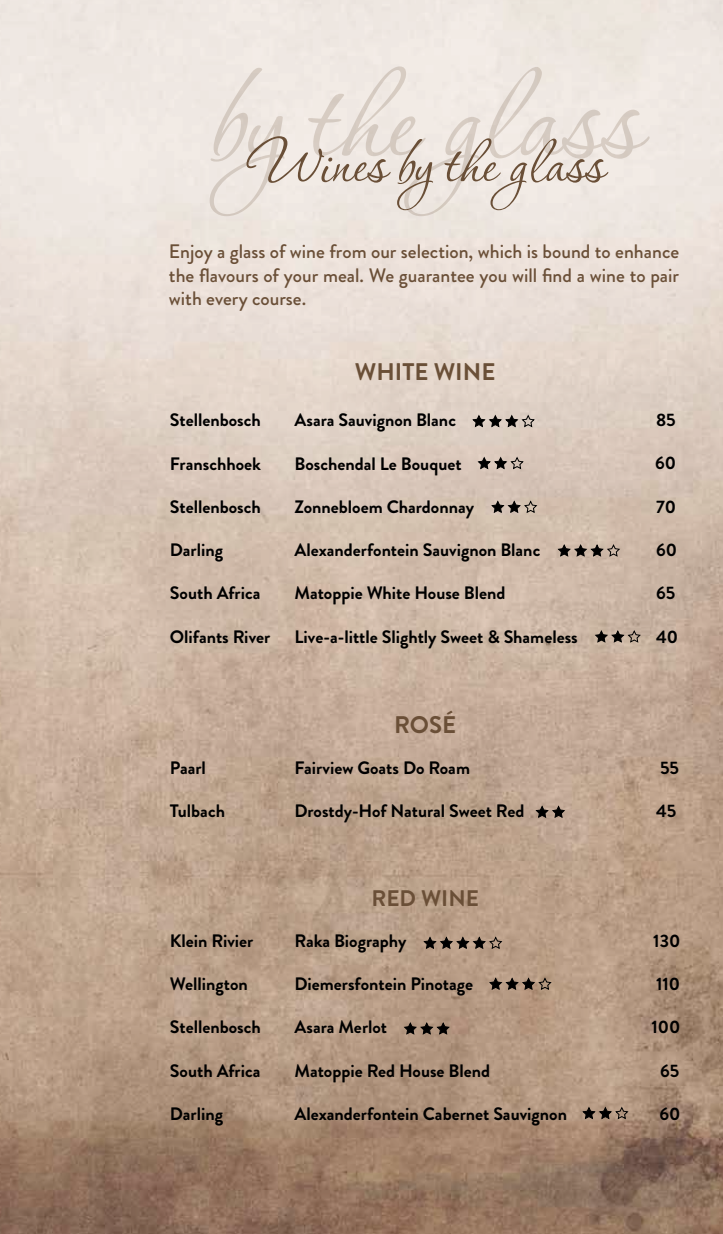
<style>
.page{position:relative;width:723px;height:1234px;background:#fff}
.page>*{position:absolute;margin:0;border:0;box-sizing:border-box;transform-origin:0 0}
.t1{font:150px "P22 Corinthia";color:#6a4f37}
.t2{font:72px "P22 Corinthia";color:#6a4f37}
.t3{font:700 24px "Brandon Grotesque";color:#6a4f37}
.t4{font:700 22.5px "Brandon Grotesque";color:#6a4f37}
.t5{font:500 19.5px/23.4px "Brandon Grotesque";color:#6a4f37;text-align:justify}
.t6{font:700 18px "Brandon Grotesque";color:#000}
</style>
<div class="page">
<img style="left:0;top:0;width:723px;height:1233px">
<svg style="left:403px;top:1021px;width:47px;height:13px"></svg>
<svg style="left:582px;top:1106px;width:47px;height:13px"></svg>
<svg style="left:477px;top:456px;width:47px;height:13px"></svg>
<svg style="left:594px;top:630px;width:47px;height:13px"></svg>
<svg style="left:488px;top:977px;width:64px;height:13px"></svg>
<svg style="left:535px;top:805px;width:31px;height:13px"></svg>
<svg style="left:472px;top:414px;width:63px;height:14px"></svg>
<svg style="left:557px;top:544px;width:64px;height:13px"></svg>
<svg style="left:423px;top:936px;width:80px;height:13px"></svg>
<svg style="left:490px;top:500px;width:48px;height:13px"></svg>
<h1 class="t1" style="left:208px;top:43px;width:433px">by the glass</h1>
<h2 class="t2" style="left:247px;top:127px;width:358px">Wines by the glass</h2>
<p class="t5" style="left:169px;top:240px;width:512px">Enjoy a glass of wine from our selection, which is bound to enhance the flavours of your meal. We guarantee you will find a wine to pair with every course.</p>
<h3 class="t3" style="left:355px;top:354px;width:142px">WHITE WINE</h3>
<p class="t6" style="left:170px;top:407px;width:92px">Stellenbosch</p>
<p class="t6" style="left:294px;top:407px;width:163px">Asara Sauvignon Blanc</p>
<p class="t6" style="left:656px;top:407px;width:21px">85</p>
<p class="t6" style="left:170px;top:451px;width:92px">Franschhoek</p>
<p class="t6" style="left:294px;top:451px;width:169px">Boschendal Le Bouquet</p>
<p class="t6" style="left:170px;top:494px;width:92px">Stellenbosch</p>
<p class="t6" style="left:294px;top:494px;width:181px">Zonnebloem Chardonnay</p>
<p class="t6" style="left:656px;top:494px;width:21px">70</p>
<p class="t6" style="left:170px;top:537px;width:55px">Darling</p>
<p class="t6" style="left:294px;top:537px;width:247px">Alexanderfontein Sauvignon Blanc</p>
<p class="t6" style="left:656px;top:537px;width:22px">60</p>
<p class="t6" style="left:170px;top:580px;width:92px">South Africa</p>
<p class="t6" style="left:294px;top:580px;width:212px">Matoppie White House Blend</p>
<p class="t6" style="left:656px;top:580px;width:21px">65</p>
<p class="t6" style="left:170px;top:623px;width:102px">Olifants River</p>
<p class="t6" style="left:294px;top:623px;width:285px">Live-a-little Slightly Sweet &amp; Shameless</p>
<p class="t6" style="left:656px;top:623px;width:24px">40</p>
<p class="t6" style="left:655px;top:450px;width:22px">60</p>
<h3 class="t3" style="left:394px;top:707px;width:64px">ROSÉ</h3>
<p class="t6" style="left:170px;top:755px;width:37px">Paarl</p>
<p class="t6" style="left:294px;top:755px;width:177px">Fairview Goats Do Roam</p>
<p class="t6" style="left:660px;top:755px;width:21px">55</p>
<p class="t6" style="left:170px;top:798px;width:57px">Tulbach</p>
<p class="t6" style="left:294px;top:798px;width:231px">Drostdy-Hof Natural Sweet Red</p>
<p class="t6" style="left:656px;top:798px;width:22px">45</p>
<p class="t4" style="left:371px;top:881px;width:109px">RED WINE</p>
<p class="t6" style="left:170px;top:928px;width:85px">Klein Rivier</p>
<p class="t6" style="left:294px;top:928px;width:113px">Raka Biography</p>
<p class="t6" style="left:653px;top:928px;width:29px">130</p>
<p class="t6" style="left:170px;top:971px;width:79px">Wellington</p>
<p class="t6" style="left:294px;top:971px;width:180px">Diemersfontein Pinotage</p>
<p class="t6" style="left:656px;top:971px;width:26px">110</p>
<p class="t6" style="left:170px;top:1014px;width:92px">Stellenbosch</p>
<p class="t6" style="left:294px;top:1014px;width:94px">Asara Merlot</p>
<p class="t6" style="left:651px;top:1014px;width:30px">100</p>
<p class="t6" style="left:170px;top:1057px;width:92px">South Africa</p>
<p class="t6" style="left:294px;top:1057px;width:197px">Matoppie Red House Blend</p>
<p class="t6" style="left:660px;top:1057px;width:21px">65</p>
<p class="t6" style="left:170px;top:1100px;width:55px">Darling</p>
<p class="t6" style="left:294px;top:1100px;width:274px">Alexanderfontein Cabernet Sauvignon</p>
<p class="t6" style="left:659px;top:1100px;width:22px">60</p>
</div>
